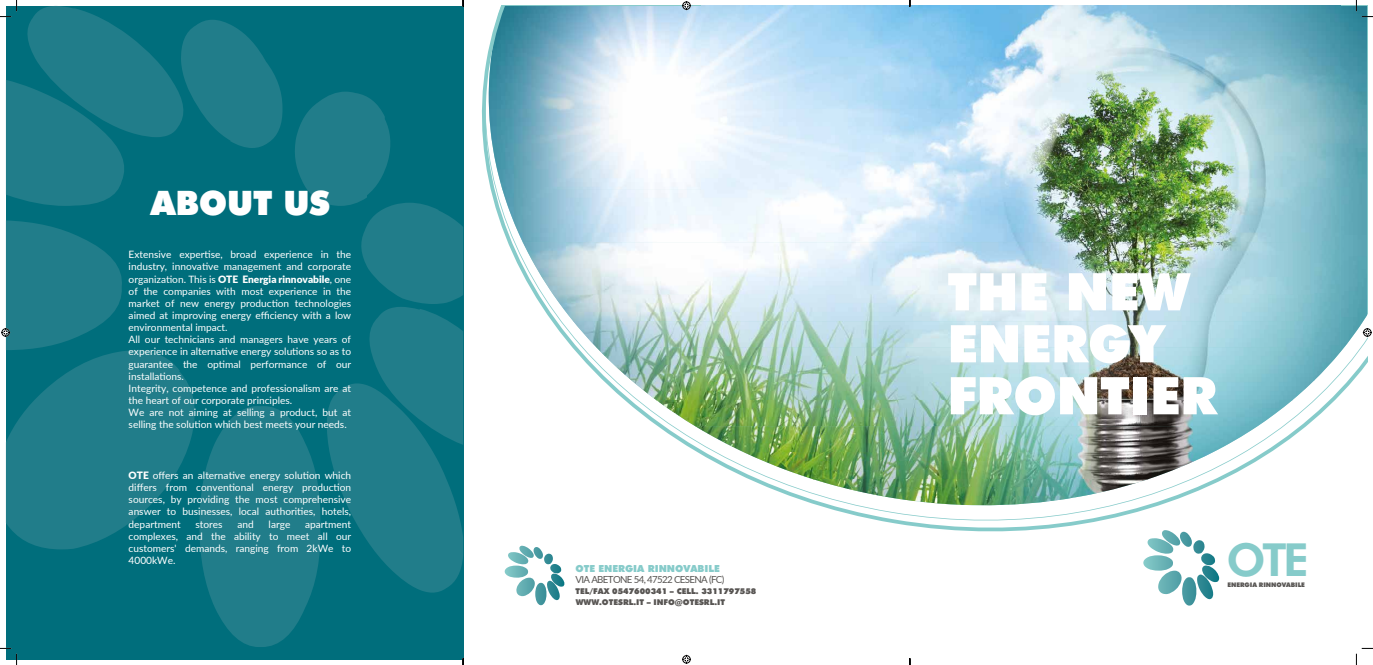
<style>
.page{position:relative;width:1373px;height:665px;background:#fff}
.page>*{position:absolute;margin:0;border:0;box-sizing:border-box;transform-origin:0 0}
.t1{font:900 51.97px/52px "Futura BT";letter-spacing:-.01em;color:#fff}
.t2{font:800 45.6px "Futura BT";color:#86cbca}
.t3{font:900 33.75px "Futura BT";letter-spacing:-.01em;color:#fff}
.t4{font:10.12px/12.1px "Lato";color:#fff;text-align:justify}
.t5{font:9.75px "Lato";letter-spacing:-.065em;color:#585553}
.t6{font:900 9.75px "Futura BT";color:#86cbca}
.t7{font:900 8.02px/11.1px "Futura BT";color:#585553}
.t8{font:900 6.3px "Futura BT";letter-spacing:-.01em;color:#585553}
.s1{font-weight:900}
</style>
<div class="page">
<div style="left:6px;top:6px;width:457px;height:653px;background:#006e7c"></div>
<svg style="left:6px;top:6px;width:385px;height:197px;fill:#217d8a"></svg>
<svg style="left:6px;top:203px;width:443px;height:104px"></svg>
<svg style="left:6px;top:307px;width:443px;height:242px;fill:#217d8a"></svg>
<svg style="left:199px;top:383px;width:263px;height:264px;fill:#217d8a"></svg>
<img style="left:449px;top:6px;width:918px;height:558px">
<svg style="left:0;top:0;width:17px;height:17px"></svg>
<svg style="left:0;top:648px;width:17px;height:17px"></svg>
<svg style="left:1355px;top:0;width:17px;height:17px"></svg>
<svg style="left:1355px;top:648px;width:17px;height:17px"></svg>
<svg style="left:682px;top:1px;width:9px;height:9px"></svg>
<svg style="left:682px;top:654px;width:9px;height:9px"></svg>
<svg style="left:1px;top:328px;width:9px;height:9px"></svg>
<svg style="left:1362px;top:328px;width:9px;height:9px"></svg>
<svg style="left:1143px;top:530px;width:76px;height:75px"></svg>
<svg style="left:504px;top:545px;width:60px;height:60px"></svg>
<h3 class="t3" style="left:151px;top:183px;width:181px">ABOUT US</h3>
<p class="t4" style="left:129px;top:248px;width:224px;text-align:left">Extensive expertise, broad experience in the industry, innovative management and corporate organization. This is <span class="s1">OTE Energia rinnovabile</span>, one of the companies with most experience in the market of new energy production technologies aimed at improving energy efficiency with a low environmental impact.<br>All our technicians and managers have years of experience in alternative energy solutions so as to guarantee the optimal performance of our installations.<br>Integrity, competence and professionalism are at the heart of our corporate principles.<br>We are not aiming at selling a product, but at selling the solution which best meets your needs.</p>
<p class="t4" style="left:129px;top:468px;width:224px"><span class="s1">OTE</span> offers an alternative energy solution which differs from conventional energy production sources, by providing the most comprehensive answer to businesses, local authorities, hotels, department</p>
<p class="t4" style="left:195px;top:517px;width:29px">stores</p>
<p class="t4" style="left:237px;top:517px;width:18px">and</p>
<p class="t4" style="left:269px;top:517px;width:23px">large</p>
<p class="t4" style="left:129px;top:517px;width:224px;text-indent:176px">apartment complexes, and the ability to meet all our customers' demands, ranging from 2kWe to 4000kWe.</p>
<p class="t6" style="left:575px;top:562px;width:146px">OTE ENERGIA RINNOVABILE</p>
<p class="t5" style="left:575px;top:572px;width:150px">VIA ABETONE 54, 47522 CESENA (FC)</p>
<p class="t7" style="left:575px;top:585px;width:182px">TEL/FAX 0547600341 – CELL. 3311797558<br>WWW.OTESRL.IT – INFO@OTESRL.IT</p>
<h1 class="t1" style="left:947px;top:265px;width:271px">THE NEW<br>ENERGY<br>FRONTIER</h1>
<h2 class="t2" style="left:1226px;top:532px;width:84px">OTE</h2>
<p class="t8" style="left:1227px;top:580px;width:79px">ENERGIA RINNOVABILE</p>
</div>
